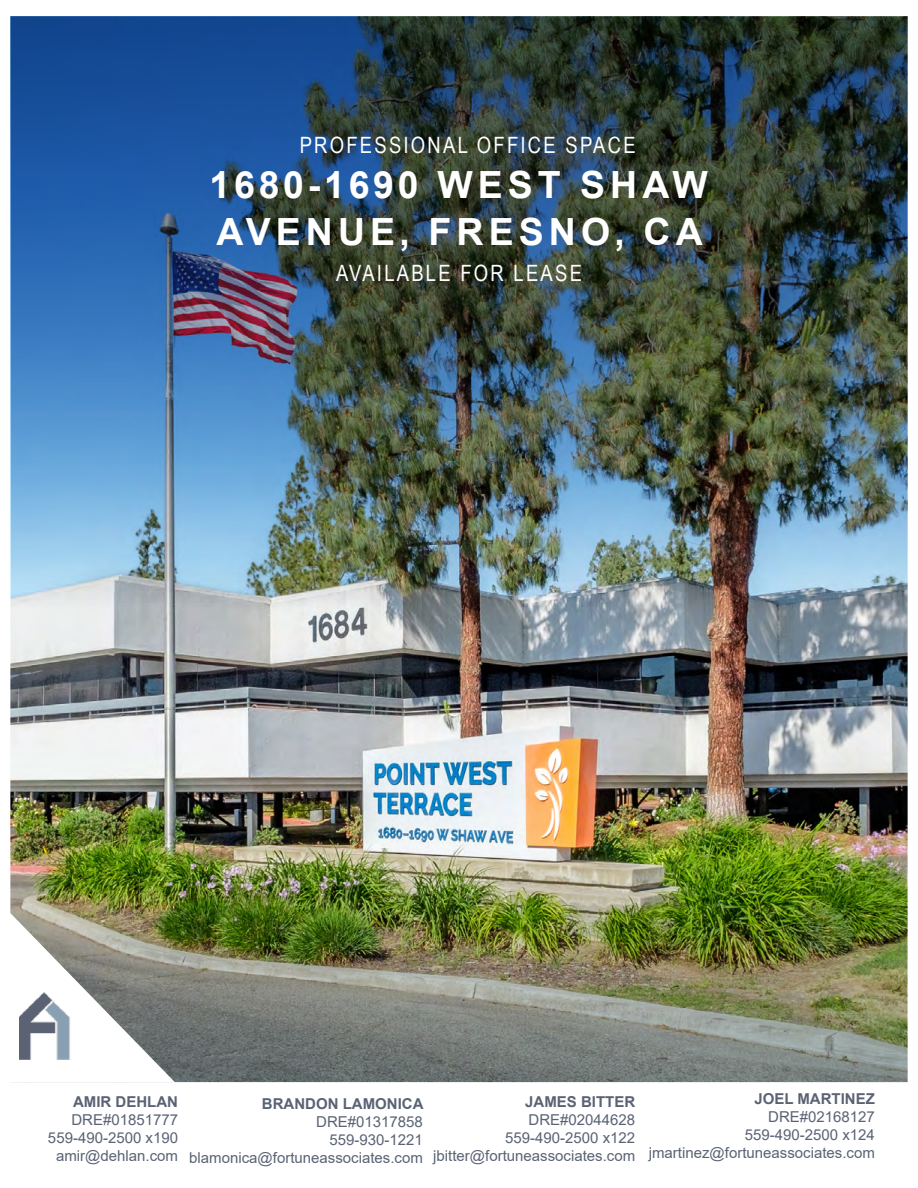
<style>
.page{position:relative;width:918px;height:1188px;background:#fff}
.page>*{position:absolute;margin:0;border:0;box-sizing:border-box;transform-origin:0 0}
.t1{font:700 37.5px/46.5px "Arial";letter-spacing:.135em;color:#fff}
.t2{font:22.5px "Arial Narrow";letter-spacing:.1em;color:#fff}
.t3{font:15px/18px "Arial";color:#5a6274;text-align:right}
.t4{font:700 15px "Arial";color:#5a6274}
</style>
<div class="page">
<img style="left:10px;top:609px;width:898px;height:238px">
<img style="left:10px;top:847px;width:898px;height:235px">
<img style="left:10px;top:16px;width:898px;height:593px">
<svg style="left:10px;top:912px;width:165px;height:170px"></svg>
<img style="left:20px;top:983px;width:55px;height:99px">
<h2 class="t2" style="left:300px;top:129px;width:337px">PROFESSIONAL OFFICE SPACE</h2>
<h1 class="t1" style="left:209px;top:162px;width:500px">1680-1690 WEST SHAW<br>AVENUE, FRESNO, CA</h1>
<h2 class="t2" style="left:336px;top:256px;width:247px">AVAILABLE FOR LEASE</h2>
<p class="t4" style="left:73px;top:1091px;width:106px">AMIR DEHLAN</p>
<p class="t3" style="left:48px;top:1110px;width:132px">DRE#01851777<br>559-490-2500 x190 amir@dehlan.com</p>
<p class="t4" style="left:262px;top:1093px;width:163px">BRANDON LAMONICA</p>
<p class="t3" style="left:189px;top:1112px;width:235px">DRE#01317858<br>559-930-1221 blamonica@fortuneassociates.com</p>
<p class="t4" style="left:525px;top:1091px;width:112px">JAMES BITTER</p>
<p class="t3" style="left:433px;top:1110px;width:203px">DRE#02044628<br>559-490-2500 x122 jbitter@fortuneassociates.com</p>
<p class="t4" style="left:754px;top:1088px;width:122px">JOEL MARTINEZ</p>
<p class="t3" style="left:649px;top:1107px;width:228px">DRE#02168127<br>559-490-2500 x124 jmartinez@fortuneassociates.com</p>
</div>
